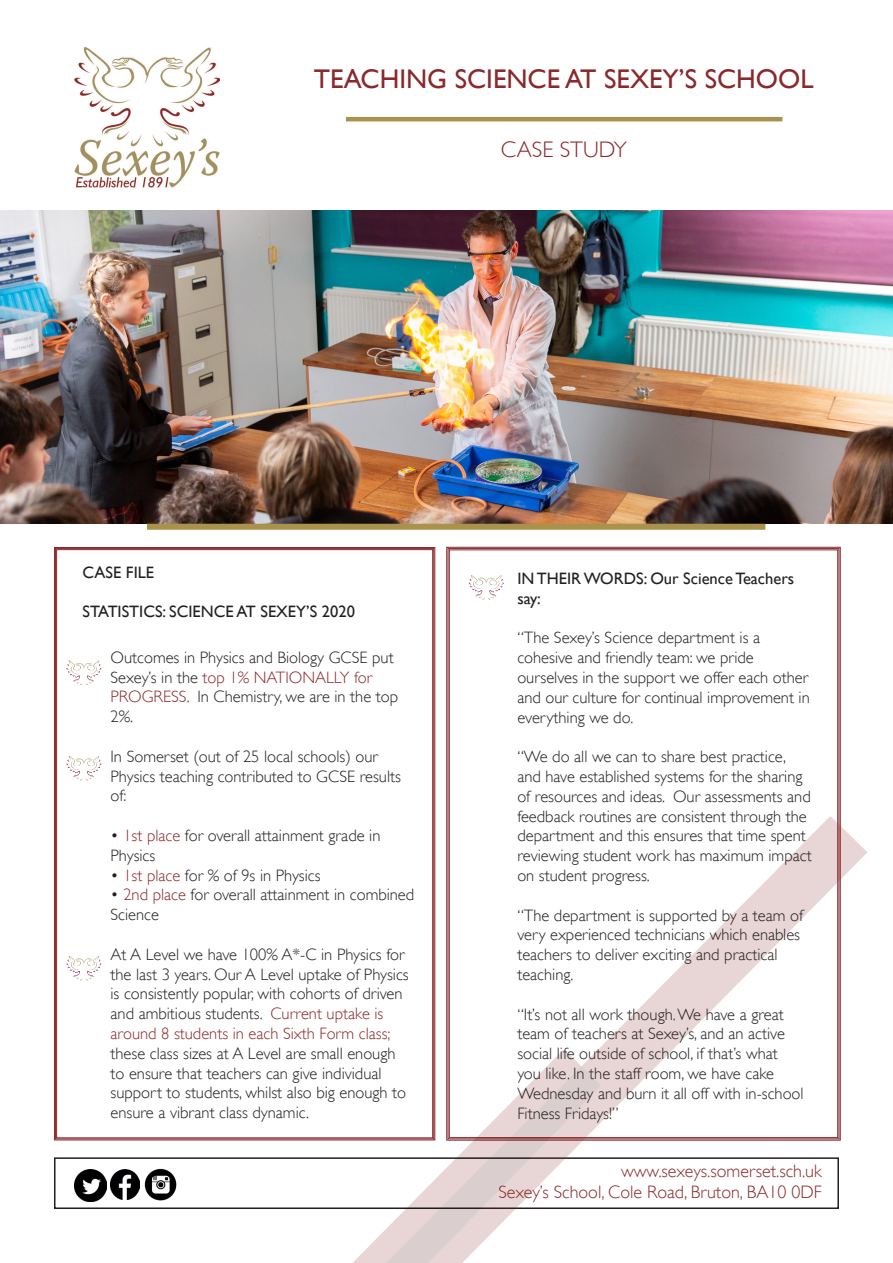
<style>
.page{position:relative;width:893px;height:1263px;background:#fff}
.page>*{position:absolute;margin:0;border:0;box-sizing:border-box;transform-origin:0 0}
.t1{font:27px "Gill Sans";color:#8a292b}
.t2{font:300 22.5px "Gill Sans";color:#8a292b}
.t3{font:300 18px "Gill Sans";color:#8a292b}
.t4{font:300 16.5px/19.8px "Gill Sans";color:#231f20}
.t5{font:16.5px/19.8px "Gill Sans";color:#231f20}
.s1{color:#8a292b}
</style>
<div class="page">
<img style="left:0;top:210px;width:893px;height:313px">
<img style="left:74px;top:47px;width:146px;height:141px">
<svg style="left:54px;top:547px;width:382px;height:594px"></svg>
<svg style="left:446px;top:547px;width:395px;height:269px"></svg>
<div style="left:54px;top:1157px;width:785px;height:52px;border:2px solid #231f20"></div>
<hr style="left:346px;top:117px;width:436px;height:4px;background:#a9924b">
<svg style="left:345px;top:816px;width:522px;height:393px"></svg>
<svg style="left:310px;top:1050px;width:291px;height:213px"></svg>
<img style="left:74px;top:1169px;width:32px;height:32px">
<img style="left:144px;top:1168px;width:33px;height:33px">
<div style="left:147px;top:524px;width:618px;height:6px;background:#a9924b"></div>
<svg style="left:66px;top:660px;width:36px;height:25px"></svg>
<svg style="left:468px;top:575px;width:36px;height:25px"></svg>
<img style="left:111px;top:1170px;width:29px;height:29px">
<svg style="left:66px;top:755px;width:36px;height:26px"></svg>
<svg style="left:66px;top:955px;width:36px;height:25px"></svg>
<p class="t1" style="left:314px;top:63px;width:501px">TEACHING SCIENCE AT SEXEY’S SCHOOL</p>
<p class="t2" style="left:501px;top:132px;width:128px">CASE STUDY</p>
<p class="t5" style="left:82px;top:562px;width:73px">CASE FILE</p>
<p class="t5" style="left:82px;top:601px;width:274px">STATISTICS: SCIENCE AT SEXEY’S 2020</p>
<p class="t4" style="left:111px;top:647px;width:289px">Outcomes in Physics and Biology GCSE put<br>Sexey’s in the <span class="s1">top 1% NATIONALLY for<br>PROGRESS</span>. In Chemistry, we are in the top<br>2%.</p>
<p class="t4" style="left:111px;top:746px;width:292px">In Somerset (out of 25 local schools) our<br>Physics teaching contributed to GCSE results of:</p>
<p class="t4" style="left:111px;top:825px;width:271px">• <span class="s1">1st place</span> for overall attainment grade in<br>Physics</p>
<p class="t4" style="left:111px;top:864px;width:212px">• <span class="s1">1st place</span> for % of 9s in Physics</p>
<p class="t4" style="left:111px;top:884px;width:305px">• <span class="s1">2nd place</span> for overall attainment in combined<br>Science</p>
<p class="t4" style="left:111px;top:944px;width:300px">At A Level we have 100% A*-C in Physics for the last 3 years. Our A Level uptake of Physics is consistently popular, with cohorts of driven and ambitious students. <span class="s1">Current uptake is around 8 students in each Sixth Form class; </span>these class sizes at A Level are small enough to ensure that teachers can give individual support to students, whilst also big enough to ensure a vibrant class dynamic.</p>
<p class="t5" style="left:517px;top:568px;width:278px">IN THEIR WORDS: Our Science Teachers say:</p>
<p class="t4" style="left:517px;top:627px;width:294px">“The Sexey’s Science department is a cohesive and friendly team: we pride ourselves in the support we offer each other and our culture for continual improvement in everything we do.</p>
<p class="t4" style="left:517px;top:746px;width:296px">“We do all we can to share best practice, and have established systems for the sharing of resources and ideas. Our assessments and feedback routines are consistent through the department and this ensures that time spent reviewing student work has maximum impact on student progress.</p>
<p class="t4" style="left:517px;top:904px;width:287px">“The department is supported by a team of very experienced technicians which enables teachers to deliver exciting and practical teaching.</p>
<p class="t4" style="left:517px;top:1003px;width:288px">“It’s not all work though. We have a great team of teachers at Sexey’s, and an active social life outside of school, if that’s what you like. In the staff room, we have cake Wednesday and burn it all off with in-school Fitness Fridays!”</p>
<p class="t3" style="left:621px;top:1157px;width:202px">www.sexeys.somerset.sch.uk</p>
<p class="t3" style="left:498px;top:1178px;width:325px">Sexey’s School, Cole Road, Bruton, BA10 0DF</p>
</div>
